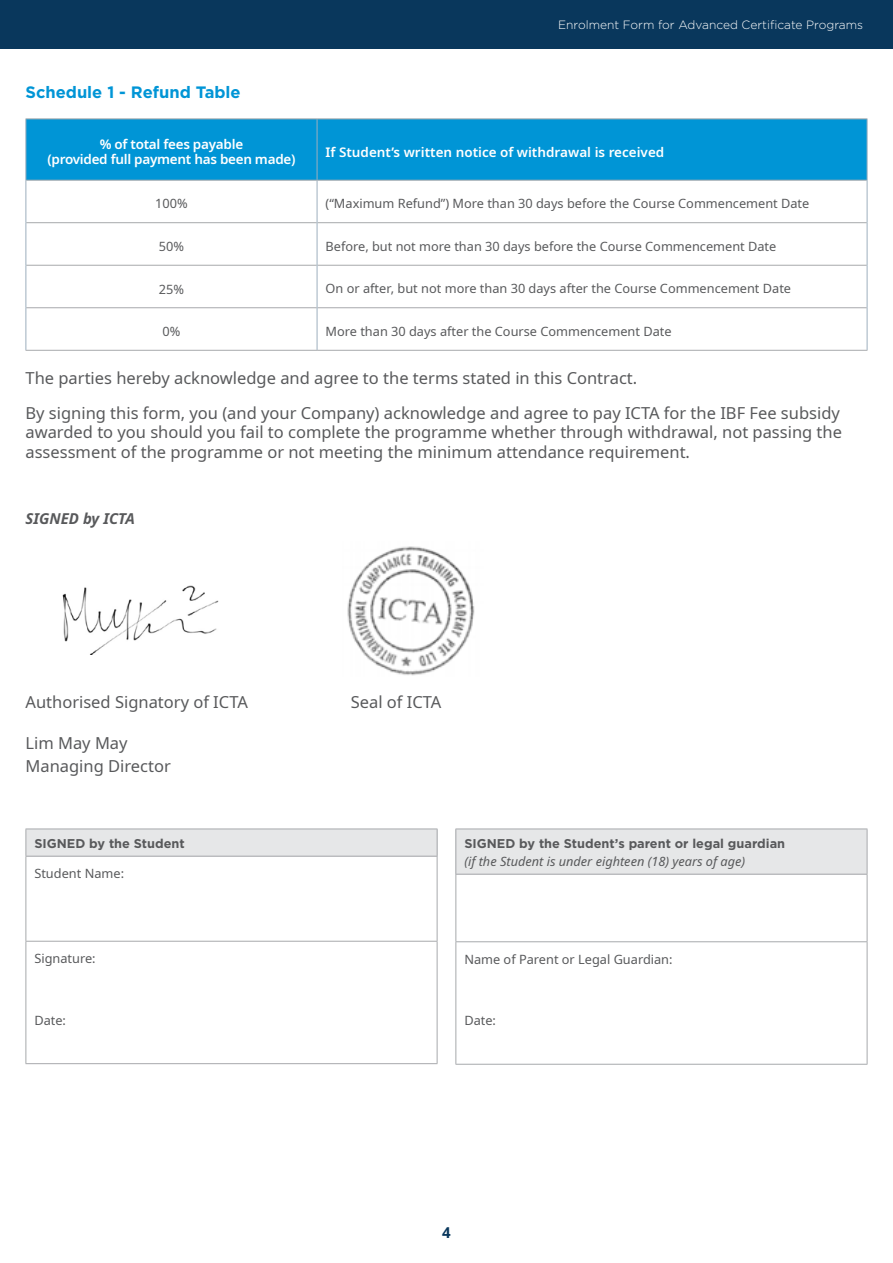
<style>
.page{position:relative;width:893px;height:1263px;background:#fff}
.page>*{position:absolute;margin:0;border:0;box-sizing:border-box;transform-origin:0 0}
.t1{font:16.5px/35px "Noto Sans";color:#58595b}
.t2{font:700 16.5px "Gotham";color:#0095d6}
.t3{font:italic 700 15px "Noto Sans";color:#58595b}
.t4{font:700 15px "Noto Sans";color:#09375c}
.t5{font:600 13.5px/15px "Noto Sans";letter-spacing:-.02em;color:#fff;text-align:center}
.t6{font:600 13.5px "Noto Sans";color:#fff}
.t7{font:12.75px "Noto Sans";color:#58595b}
.t8{font:700 12.75px "Gotham";color:#58595b}
.t9{font:italic 12.75px "Noto Sans";color:#58595b}
.t10{font:300 12px "Gotham";color:#fff}
</style>
<div class="page">
<div style="left:26px;top:829px;width:411px;height:27px;background:#e6e7e8"></div>
<hr style="left:26px;top:856px;width:411px;height:1px;background:#a7a9ac">
<hr style="left:26px;top:856px;width:1px;height:85px;background:#a7a9ac">
<hr style="left:437px;top:856px;width:1px;height:85px;background:#a7a9ac">
<hr style="left:26px;top:941px;width:411px;height:1px;background:#a7a9ac">
<hr style="left:26px;top:941px;width:1px;height:122px;background:#a7a9ac">
<hr style="left:437px;top:941px;width:1px;height:122px;background:#a7a9ac">
<hr style="left:26px;top:1063px;width:411px;height:1px;background:#a7a9ac">
<hr style="left:26px;top:828px;width:411px;height:1px;background:#a7a9ac">
<svg style="left:26px;top:829px;width:1px;height:27px"></svg>
<svg style="left:437px;top:829px;width:1px;height:27px"></svg>
<div style="left:456px;top:829px;width:411px;height:45px;background:#e6e7e8"></div>
<hr style="left:455px;top:874px;width:412px;height:1px;background:#a7a9ac">
<hr style="left:455px;top:874px;width:1px;height:67px;background:#a7a9ac">
<hr style="left:867px;top:874px;width:1px;height:67px;background:#a7a9ac">
<hr style="left:455px;top:941px;width:412px;height:1px;background:#a7a9ac">
<hr style="left:455px;top:942px;width:1px;height:122px;background:#a7a9ac">
<hr style="left:867px;top:942px;width:1px;height:122px;background:#a7a9ac">
<hr style="left:455px;top:1064px;width:412px;height:1px;background:#a7a9ac">
<hr style="left:455px;top:828px;width:412px;height:1px;background:#a7a9ac">
<hr style="left:455px;top:829px;width:1px;height:45px;background:#a7a9ac">
<hr style="left:867px;top:829px;width:1px;height:45px;background:#a7a9ac">
<div style="left:27px;top:120px;width:840px;height:60px;background:#0095d6"></div>
<hr style="left:26px;top:222px;width:291px;height:1px;background:#a7a9ac">
<hr style="left:317px;top:222px;width:550px;height:1px;background:#a7a9ac">
<hr style="left:26px;top:265px;width:291px;height:1px;background:#a7a9ac">
<hr style="left:317px;top:265px;width:550px;height:1px;background:#a7a9ac">
<hr style="left:26px;top:307px;width:291px;height:1px;background:#a7a9ac">
<hr style="left:317px;top:307px;width:550px;height:1px;background:#a7a9ac">
<hr style="left:26px;top:350px;width:291px;height:1px;background:#a7a9ac">
<hr style="left:317px;top:350px;width:550px;height:1px;background:#a7a9ac">
<hr style="left:26px;top:180px;width:1px;height:43px;background:#9dafbe">
<hr style="left:26px;top:223px;width:1px;height:42px;background:#9dafbe">
<hr style="left:317px;top:181px;width:1px;height:42px;background:#9dafbe">
<hr style="left:867px;top:180px;width:1px;height:43px;background:#9dafbe">
<hr style="left:317px;top:223px;width:1px;height:42px;background:#9dafbe">
<hr style="left:867px;top:223px;width:1px;height:42px;background:#9dafbe">
<hr style="left:26px;top:265px;width:1px;height:43px;background:#9dafbe">
<hr style="left:26px;top:308px;width:1px;height:42px;background:#9dafbe">
<hr style="left:317px;top:265px;width:1px;height:43px;background:#9dafbe">
<hr style="left:317px;top:308px;width:1px;height:42px;background:#9dafbe">
<hr style="left:867px;top:265px;width:1px;height:43px;background:#9dafbe">
<hr style="left:867px;top:308px;width:1px;height:42px;background:#9dafbe">
<hr style="left:26px;top:119px;width:1px;height:61px;background:#9dafbe">
<hr style="left:26px;top:119px;width:291px;height:1px;background:#a7a9ac">
<hr style="left:317px;top:119px;width:550px;height:1px;background:#a7a9ac">
<hr style="left:317px;top:119px;width:1px;height:61px;background:#9dafbe">
<hr style="left:867px;top:119px;width:1px;height:61px;background:#9dafbe">
<hr style="left:26px;top:180px;width:291px;height:1px;background:#a7a9ac">
<hr style="left:317px;top:180px;width:550px;height:1px;background:#a7a9ac">
<img style="left:347px;top:546px;width:128px;height:130px">
<div style="left:0;top:0;width:893px;height:49px;background:#09375c"></div>
<img style="left:62px;top:585px;width:157px;height:69px">
<p class="t2" style="left:26px;top:81px;width:217px">Schedule 1 - Refund Table</p>
<p class="t10" style="left:558px;top:18px;width:306px">Enrolment Form for Advanced Certificate Programs</p>
<p class="t5" style="left:47px;top:137px;width:250px">% of total fees payable<br>(provided full payment has been made)</p>
<p class="t6" style="left:326px;top:142px;width:340px">If Student’s written notice of withdrawal is received</p>
<p class="t7" style="left:155px;top:195px;width:34px">100%</p>
<p class="t7" style="left:326px;top:195px;width:485px">(“Maximum Refund”) More than 30 days before the Course Commencement Date</p>
<p class="t7" style="left:159px;top:237px;width:27px">50%</p>
<p class="t7" style="left:326px;top:237px;width:452px">Before, but not more than 30 days before the Course Commencement Date</p>
<p class="t7" style="left:159px;top:280px;width:27px">25%</p>
<p class="t7" style="left:326px;top:280px;width:467px">On or after, but not more than 30 days after the Course Commencement Date</p>
<p class="t7" style="left:163px;top:322px;width:19px">0%</p>
<p class="t7" style="left:326px;top:322px;width:348px">More than 30 days after the Course Commencement Date</p>
<p class="t1" style="left:26px;top:361px;width:816px">The parties hereby acknowledge and agree to the terms stated in this Contract.<br>By signing this form, you (and your Company) acknowledge and agree to pay ICTA for the IBF Fee subsidy</p>
<p class="t1" style="left:26px;top:423px;width:818px;line-height:19.5px">awarded to you should you fail to complete the programme whether through withdrawal, not passing the assessment of the programme or not meeting the minimum attendance requirement.</p>
<p class="t3" style="left:26px;top:508px;width:111px">SIGNED by ICTA</p>
<p class="t1" style="left:26px;top:685px;width:224px">Authorised Signatory of ICTA</p>
<p class="t1" style="left:26px;top:732px;width:147px;line-height:22.6px">Lim May May<br>Managing Director</p>
<p class="t1" style="left:351px;top:685px;width:92px">Seal of ICTA</p>
<p class="t8" style="left:34px;top:835px;width:152px">SIGNED by the Student</p>
<p class="t7" style="left:34px;top:865px;width:91px">Student Name:</p>
<p class="t8" style="left:464px;top:835px;width:322px">SIGNED by the Student’s parent or legal guardian</p>
<p class="t9" style="left:464px;top:852px;width:282px">(if the Student is under eighteen (18) years of age)</p>
<p class="t7" style="left:34px;top:950px;width:63px">Signature:</p>
<p class="t7" style="left:464px;top:950px;width:210px">Name of Parent or Legal Guardian:</p>
<p class="t7" style="left:34px;top:1011px;width:33px">Date:</p>
<p class="t7" style="left:464px;top:1011px;width:33px">Date:</p>
<p class="t4" style="left:442px;top:1222px;width:10px">4</p>
</div>
